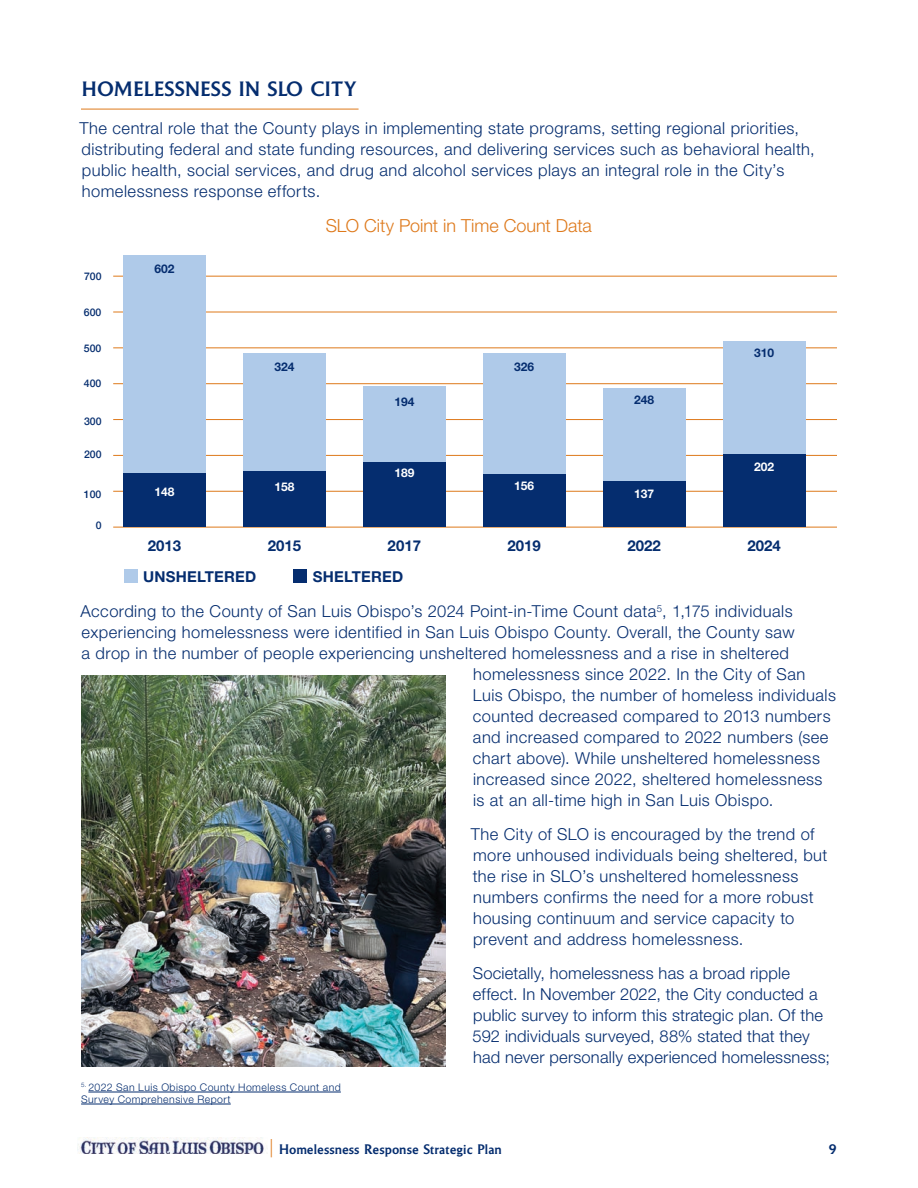
<style>
.page{position:relative;width:918px;height:1188px;background:#fff}
.page>*{position:absolute;margin:0;border:0;box-sizing:border-box;transform-origin:0 0}
.t1{font:27px "Holland Title AT";letter-spacing:.015em;color:#052d6f}
.t2{font:18px "Holland Title AT";color:#052d6f}
.t3{font:300 18px "Helvetica Neue";letter-spacing:-.005em;color:#de791b}
.t4{font:300 16.5px/21px "Helvetica Neue";letter-spacing:.025em;color:#052d6f}
.t5{font:700 15px "Helvetica Neue";color:#052d6f}
.t6{font:700 12px "Helvetica Neue";color:#052d6f}
.t7{font:700 12px "Helvetica Neue";color:#fff}
.t8{font:300 10.5px/12px "Helvetica Neue";letter-spacing:.045em;color:#052d6f}
.t9{font:500 10.5px "Helvetica Neue";color:#052d6f}
.s1{color:#de791b}
</style>
<div class="page">
<img style="left:78px;top:1138px;width:186px;height:16px">
<hr style="left:81px;top:109px;width:278px;height:1px;background:#de791b">
<hr style="left:88px;top:1092px;width:253px;height:1px;background:#052d6f">
<hr style="left:81px;top:1104px;width:150px;height:1px;background:#052d6f">
<img style="left:81px;top:675px;width:364px;height:391px">
<hr style="left:113px;top:348px;width:724px;height:1px;background:#de791b">
<hr style="left:113px;top:312px;width:724px;height:1px;background:#de791b">
<hr style="left:113px;top:276px;width:724px;height:1px;background:#de791b">
<hr style="left:113px;top:383px;width:724px;height:1px;background:#de791b">
<hr style="left:113px;top:455px;width:724px;height:1px;background:#de791b">
<hr style="left:113px;top:491px;width:724px;height:1px;background:#de791b">
<hr style="left:113px;top:527px;width:724px;height:1px;background:#de791b">
<hr style="left:113px;top:419px;width:724px;height:1px;background:#de791b">
<div style="left:124px;top:570px;width:13px;height:13px;background:#afcae9"></div>
<div style="left:293px;top:570px;width:13px;height:13px;background:#052d6f"></div>
<div style="left:123px;top:255px;width:83px;height:218px;background:#afcae9"></div>
<div style="left:123px;top:473px;width:83px;height:54px;background:#052d6f"></div>
<div style="left:243px;top:353px;width:83px;height:118px;background:#afcae9"></div>
<div style="left:243px;top:471px;width:83px;height:56px;background:#052d6f"></div>
<div style="left:363px;top:386px;width:83px;height:79px;background:#afcae9"></div>
<div style="left:363px;top:462px;width:83px;height:65px;background:#052d6f"></div>
<div style="left:483px;top:353px;width:83px;height:122px;background:#afcae9"></div>
<div style="left:483px;top:475px;width:83px;height:52px;background:#052d6f"></div>
<div style="left:603px;top:389px;width:82px;height:96px;background:#afcae9"></div>
<div style="left:603px;top:481px;width:82px;height:46px;background:#052d6f"></div>
<div style="left:723px;top:342px;width:82px;height:112px;background:#afcae9"></div>
<div style="left:723px;top:454px;width:82px;height:73px;background:#052d6f"></div>
<h1 class="t1" style="left:82px;top:73px;width:276px">HOMELESSNESS IN SLO CITY</h1>
<p class="t4" style="left:80px;top:117px;width:737px">The central role that the County plays in implementing state programs, setting regional priorities, distributing federal and state funding resources, and delivering services such as behavioral health, public health, social services, and drug and alcohol services plays an integral role in the City’s homelessness response efforts.</p>
<p class="t9" style="left:84px;top:267px;width:19px">700</p>
<p class="t9" style="left:84px;top:304px;width:19px">600</p>
<p class="t9" style="left:84px;top:340px;width:19px">500</p>
<p class="t9" style="left:84px;top:375px;width:19px">400</p>
<p class="t9" style="left:84px;top:413px;width:19px">300</p>
<p class="t9" style="left:84px;top:446px;width:19px">200</p>
<p class="t9" style="left:84px;top:486px;width:19px">100</p>
<p class="t9" style="left:96px;top:517px;width:7px">0</p>
<p class="t6" style="left:154px;top:261px;width:22px">602</p>
<p class="t7" style="left:154px;top:485px;width:22px">148</p>
<p class="t5" style="left:148px;top:536px;width:35px">2013</p>
<p class="t3" style="left:326px;top:214px;width:268px">SLO City Point in Time Count Data</p>
<p class="t6" style="left:274px;top:359px;width:22px">324</p>
<p class="t6" style="left:514px;top:359px;width:22px">326</p>
<p class="t6" style="left:394px;top:394px;width:22px">194</p>
<p class="t7" style="left:394px;top:466px;width:22px">189</p>
<p class="t7" style="left:274px;top:479px;width:22px">158</p>
<p class="t7" style="left:514px;top:478px;width:22px">156</p>
<p class="t5" style="left:268px;top:536px;width:35px">2015</p>
<p class="t5" style="left:388px;top:536px;width:35px">2017</p>
<p class="t5" style="left:508px;top:536px;width:35px">2019</p>
<p class="t5" style="left:143px;top:567px;width:114px">UNSHELTERED</p>
<p class="t5" style="left:313px;top:567px;width:92px">SHELTERED</p>
<p class="t6" style="left:634px;top:393px;width:22px">248</p>
<p class="t7" style="left:634px;top:486px;width:22px">137</p>
<p class="t5" style="left:628px;top:536px;width:35px">2022</p>
<p class="t6" style="left:754px;top:346px;width:22px">310</p>
<p class="t7" style="left:754px;top:459px;width:22px">202</p>
<p class="t5" style="left:747px;top:536px;width:35px">2024</p>
<p class="t4" style="left:81px;top:600px;width:714px">According to the County of San Luis Obispo’s 2024 Point-in-Time Count data<sup>5</sup>, 1,175 individuals</p>
<p class="t4" style="left:82px;top:621px;width:715px">experiencing homelessness were identified in San Luis Obispo County. Overall, the County saw</p>
<p class="t4" style="left:82px;top:642px;width:709px">a drop in the number of people experiencing unsheltered homelessness and a rise in sheltered</p>
<p class="t4" style="left:473px;top:663px;width:334px">homelessness since 2022. In the City of San</p>
<p class="t4" style="left:473px;top:684px;width:365px">Luis Obispo, the number of homeless individuals</p>
<p class="t4" style="left:473px;top:705px;width:359px">counted decreased compared to 2013 numbers</p>
<p class="t4" style="left:473px;top:726px;width:357px">and increased compared to 2022 numbers (see</p>
<p class="t4" style="left:473px;top:747px;width:349px">chart above). While unsheltered homelessness</p>
<p class="t4" style="left:473px;top:768px;width:351px">increased since 2022, sheltered homelessness</p>
<p class="t4" style="left:473px;top:789px;width:302px">is at an all-time high in San Luis Obispo.</p>
<p class="t4" style="left:471px;top:823px;width:358px">The City of SLO is encouraged by the trend of more unhoused individuals being sheltered, but the rise in SLO’s unsheltered homelessness numbers confirms the need for a more robust housing continuum and service capacity to prevent and address homelessness.</p>
<p class="t4" style="left:473px;top:963px;width:359px">Societally, homelessness has a broad ripple effect. In November 2022, the City conducted a public survey to inform this strategic plan. Of the 592 individuals surveyed, 88% stated that they had never personally experienced homelessness;</p>
<p class="t8" style="left:81px;top:1081px;width:261px"><sup>5.</sup> 2022 San Luis Obispo County Homeless Count and<br>Survey Comprehensive Report</p>
<p class="t2" style="left:268px;top:1139px;width:235px"><span class="s1">|</span> Homelessness Response Strategic Plan</p>
<p class="t2" style="left:829px;top:1139px;width:10px">9</p>
</div>
